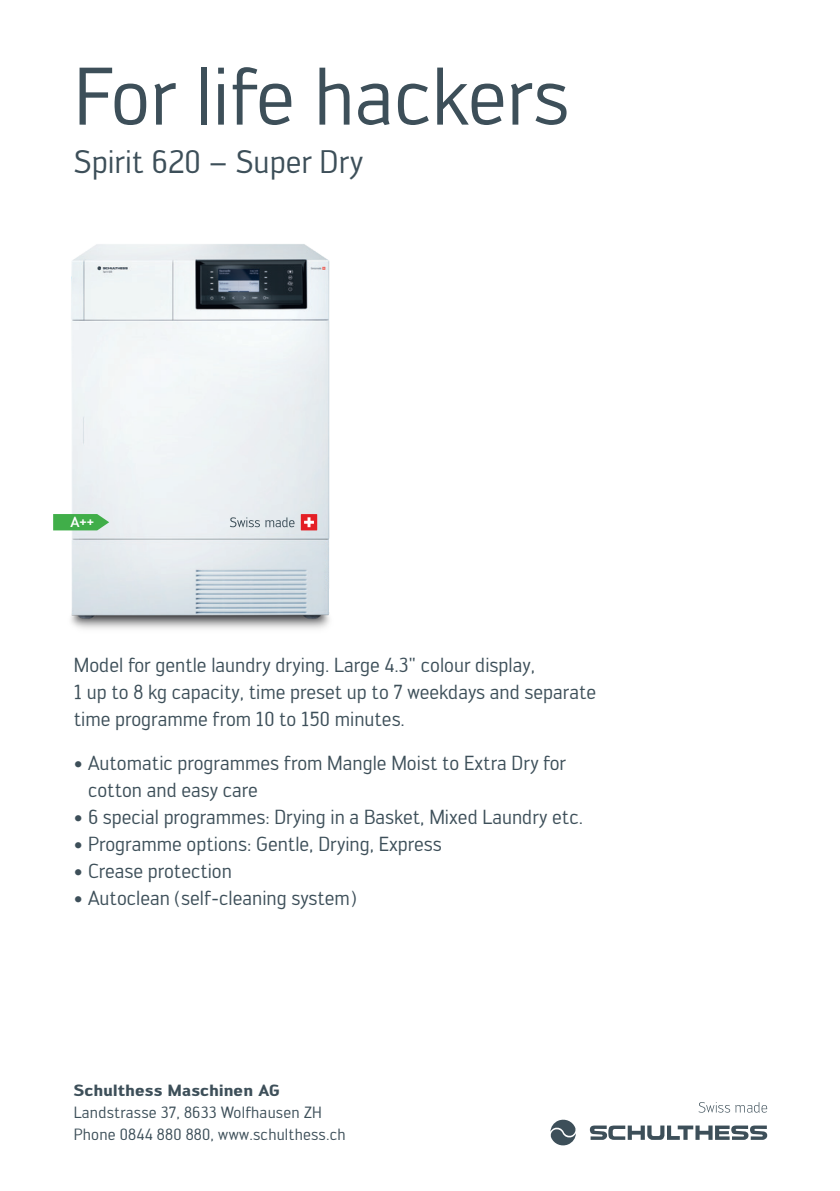
<style>
.page{position:relative;width:840px;height:1191px;background:#fff}
.page>*{position:absolute;margin:0;border:0;box-sizing:border-box;transform-origin:0 0}
.t1{font:80px "Engel";color:#3d4f59}
.t2{font:32px "Engel";color:#3d4f59}
.t3{font:20px/27px "Engel";color:#3d4f59}
.t4{font:16px/22px "Engel";letter-spacing:.01em;color:#3d4f59}
.t5{font:700 16px "Engel";letter-spacing:.01em;color:#3d4f59}
.t6{font:700 10.8px "Engel";color:#fff}
.s1{font-weight:500;font-size:14.4px}
</style>
<div class="page">
<svg style="left:589px;top:1125px;width:177px;height:15px"></svg>
<svg style="left:550px;top:1119px;width:26px;height:27px"></svg>
<svg style="left:698px;top:1102px;width:31px;height:10px"></svg>
<svg style="left:735px;top:1102px;width:31px;height:10px"></svg>
<img style="left:53px;top:244px;width:277px;height:385px">
<svg style="left:230px;top:517px;width:64px;height:10px"></svg>
<svg style="left:301px;top:514px;width:16px;height:16px"></svg>
<svg style="left:53px;top:514px;width:56px;height:16px"></svg>
<h1 class="t1" style="left:74px;top:51px;width:496px">For life hackers</h1>
<h2 class="t2" style="left:74px;top:143px;width:291px">Spirit 620 – Super Dry</h2>
<p class="t6" style="left:70px;top:515px;width:25px"><span class="s1">A</span>++</p>
<p class="t3" style="left:74px;top:651px;width:523px">Model for gentle laundry drying. Large 4.3" colour display,<br>1 up to 8 kg capacity, time preset up to 7 weekdays and separate time programme from 10 to 150 minutes.</p>
<p class="t3" style="left:88px;top:749px;width:479px;text-indent:-14px">• Automatic programmes from Mangle Moist to Extra Dry for cotton and easy care</p>
<p class="t3" style="left:74px;top:803px;width:510px">• 6 special programmes: Drying in a Basket, Mixed Laundry etc.</p>
<p class="t3" style="left:74px;top:830px;width:369px">• Programme options: Gentle, Drying, Express</p>
<p class="t3" style="left:74px;top:857px;width:160px">• Crease protection</p>
<p class="t3" style="left:74px;top:884px;width:284px">• Autoclean (self-cleaning system)</p>
<p class="t5" style="left:74px;top:1080px;width:207px">Schulthess Maschinen AG</p>
<p class="t4" style="left:74px;top:1101px;width:273px">Landstrasse 37, 8633 Wolfhausen ZH<br>Phone 0844 880 880, www.schulthess.ch</p>
</div>
